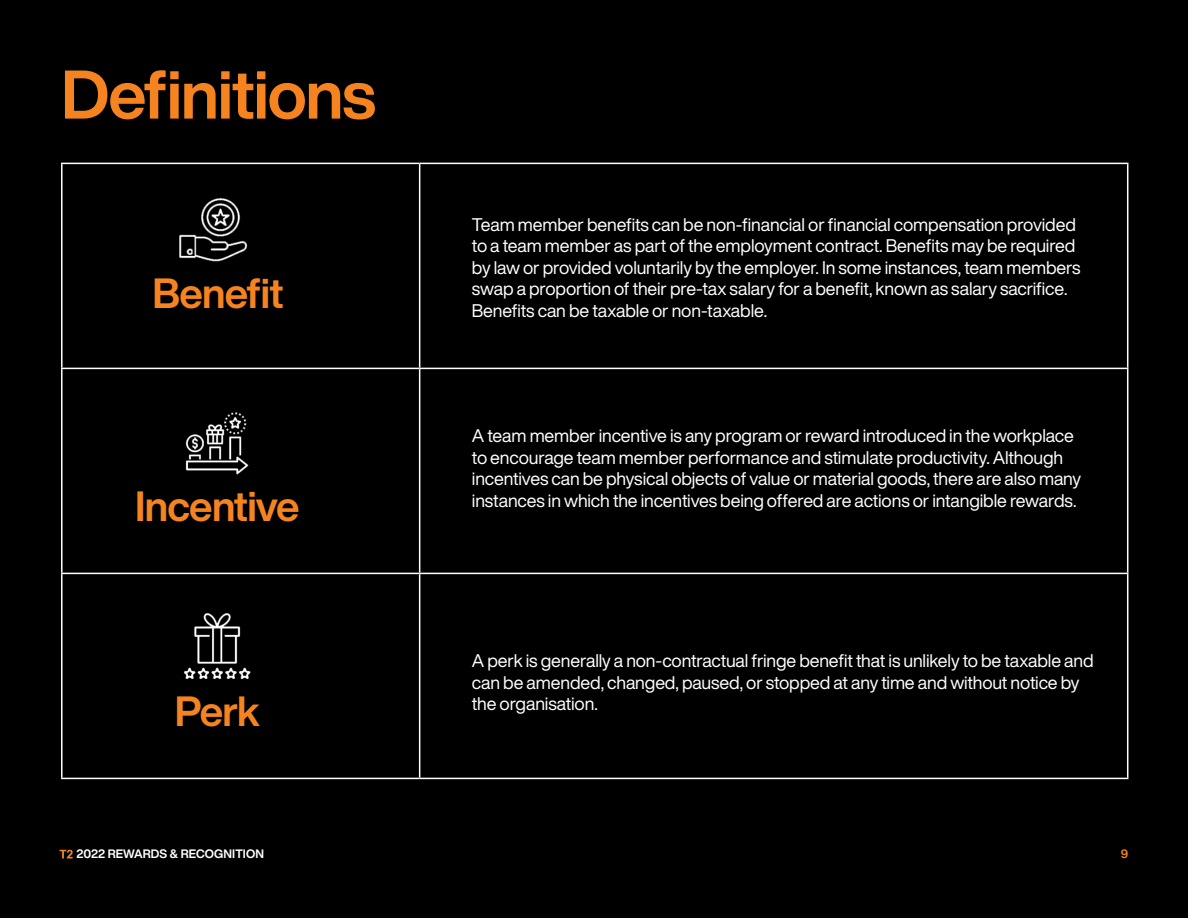
<style>
.page{position:relative;width:1188px;height:918px;background:#000}
.page>*{position:absolute;margin:0;border:0;box-sizing:border-box;transform-origin:0 0}
.t1{font:700 67.5px "Helvetica Now Display";letter-spacing:-.02em;color:#f58420}
.t2{font:700 41.55px "Helvetica Now Display";letter-spacing:-.02em;color:#f58420}
.t3{font:18px/21.6px "Helvetica Now Display";letter-spacing:-.01em;color:#fff}
.t4{font:700 12px "Helvetica Now Display";letter-spacing:.005em;color:#fff}
.t5{font:700 12px "Helvetica Now Display";color:#f58420}
</style>
<div class="page">
<img style="left:179px;top:198px;width:68px;height:64px">
<img style="left:185px;top:412px;width:64px;height:63px">
<img style="left:183px;top:613px;width:68px;height:67px">
<svg style="left:60px;top:850px;width:14px;height:8px"></svg>
<hr style="left:61px;top:368px;width:359px;height:1px;background:#fff">
<hr style="left:420px;top:368px;width:708px;height:1px;background:#fff">
<hr style="left:61px;top:573px;width:359px;height:1px;background:#fff">
<hr style="left:420px;top:573px;width:708px;height:1px;background:#fff">
<hr style="left:61px;top:163px;width:359px;height:1px;background:#fff">
<hr style="left:61px;top:164px;width:2px;height:204px;background:#fff">
<hr style="left:61px;top:369px;width:2px;height:204px;background:#fff">
<hr style="left:61px;top:574px;width:2px;height:204px;background:#fff">
<hr style="left:61px;top:778px;width:359px;height:1px;background:#fff">
<hr style="left:420px;top:163px;width:708px;height:1px;background:#fff">
<hr style="left:419px;top:164px;width:1px;height:204px;background:#fff">
<hr style="left:1127px;top:164px;width:1px;height:204px;background:#fff">
<hr style="left:419px;top:369px;width:1px;height:204px;background:#fff">
<hr style="left:1127px;top:369px;width:1px;height:204px;background:#fff">
<hr style="left:419px;top:574px;width:1px;height:204px;background:#fff">
<hr style="left:1127px;top:574px;width:1px;height:204px;background:#fff">
<hr style="left:420px;top:778px;width:708px;height:1px;background:#fff">
<h1 class="t1" style="left:61px;top:48px;width:316px">Definitions</h1>
<h2 class="t2" style="left:152px;top:264px;width:133px">Benefit</h2>
<h2 class="t2" style="left:135px;top:478px;width:166px">Incentive</h2>
<h2 class="t2" style="left:175px;top:682px;width:87px">Perk</h2>
<p class="t3" style="left:472px;top:213px;width:610px">Team member benefits can be non-financial or financial compensation provided to a team member as part of the employment contract. Benefits may be required by law or provided voluntarily by the employer. In some instances, team members swap a proportion of their pre-tax salary for a benefit, known as salary sacrifice.<br>Benefits can be taxable or non-taxable.</p>
<p class="t3" style="left:472px;top:425px;width:611px">A team member incentive is any program or reward introduced in the workplace to encourage team member performance and stimulate productivity. Although incentives can be physical objects of value or material goods, there are also many instances in which the incentives being offered are actions or intangible rewards.</p>
<p class="t3" style="left:472px;top:650px;width:623px">A perk is generally a non-contractual fringe benefit that is unlikely to be taxable and can be amended, changed, paused, or stopped at any time and without notice by the organisation.</p>
<p class="t4" style="left:77px;top:846px;width:189px">2022 REWARDS &amp; RECOGNITION</p>
<p class="t5" style="left:1121px;top:846px;width:9px">9</p>
</div>
